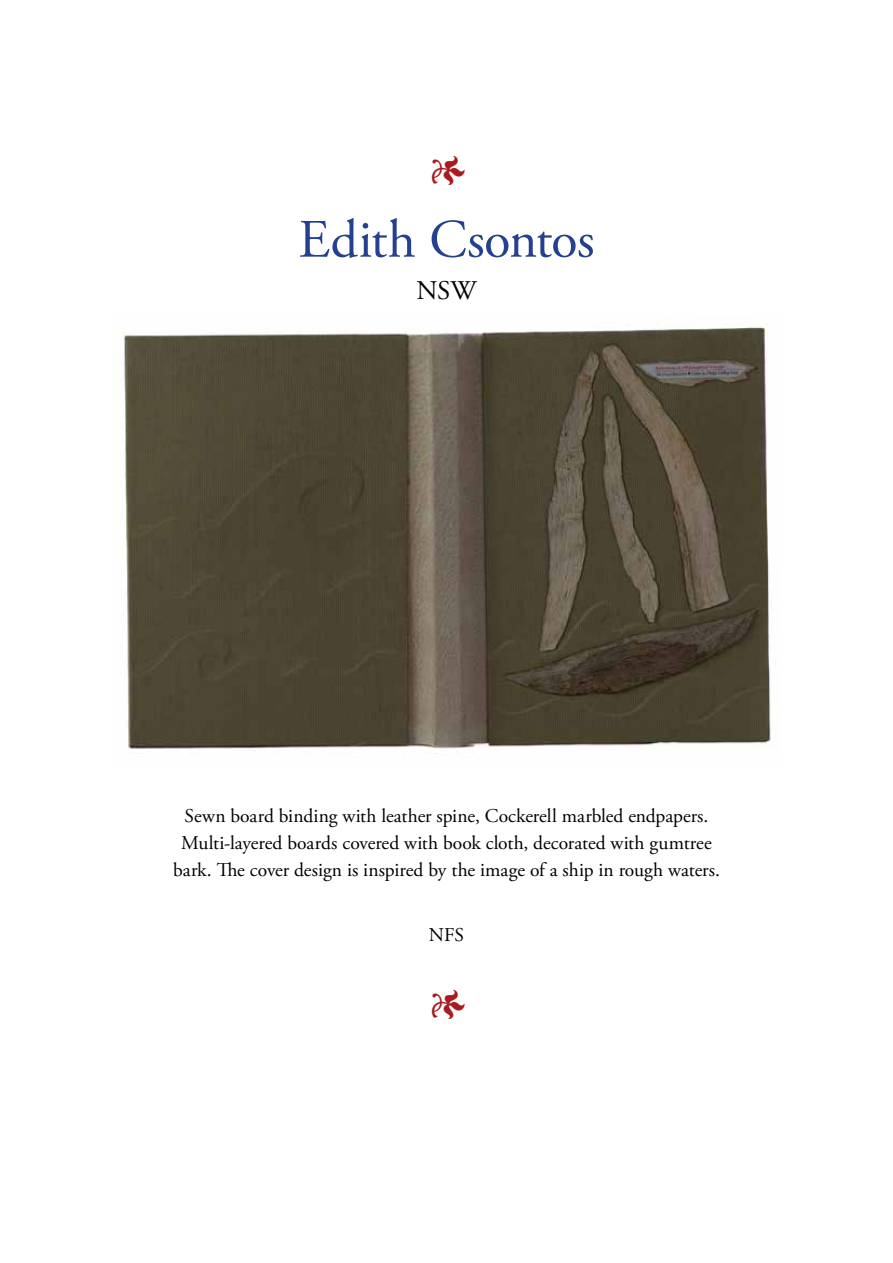
<style>
.page{position:relative;width:893px;height:1263px;background:#fff}
.page>*{position:absolute;margin:0;border:0;box-sizing:border-box;transform-origin:0 0}
.t1{font:54px "Adobe Garamond Pro";color:#25408f}
.t2{font:43.5px "Adobe Garamond Pro";color:#aa1a1e}
.t3{font:27px "Adobe Garamond Pro";color:#000}
.t4{font:19.5px/27px "Adobe Garamond Pro";color:#000;text-align:center}
</style>
<div class="page">
<img style="left:122px;top:324px;width:649px;height:430px">
<h2 class="t2" style="left:428px;top:145px;width:38px">1</h2>
<h1 class="t1" style="left:298px;top:207px;width:298px">Edith Csontos</h1>
<h3 class="t3" style="left:416px;top:274px;width:62px">NSW</h3>
<p class="t4" style="left:173px;top:803px;width:548px">Sewn board binding with leather spine, Cockerell marbled endpapers.<br>Multi-layered boards covered with book cloth, decorated with gumtree bark. The cover design is inspired by the image of a ship in rough waters.</p>
<p class="t4" style="left:429px;top:922px;width:37px">NFS</p>
<h2 class="t2" style="left:428px;top:979px;width:38px">1</h2>
</div>
